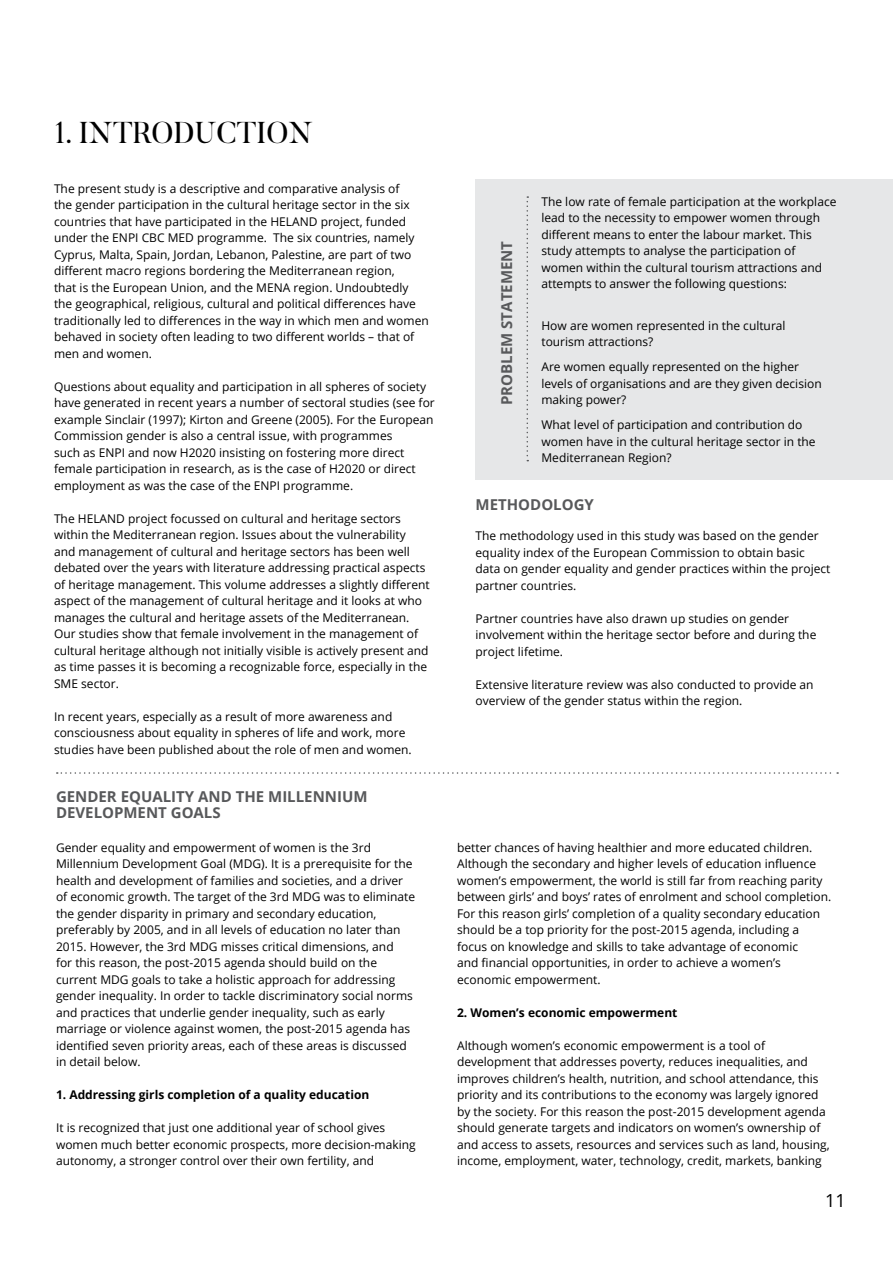
<style>
.page{position:relative;width:893px;height:1263px;background:#fff}
.page>*{position:absolute;margin:0;border:0;box-sizing:border-box;transform-origin:0 0}
.t1{font:30px "Butler";color:#000}
.t2{font:18px "Open Sans";color:#000}
.t3{font:700 15px "Open Sans";color:#58595b}
.t4{font:12px/16.5px "Open Sans";color:#000}
.t5{font:700 12px "Open Sans";color:#000}
</style>
<div class="page">
<div style="left:476px;top:179px;width:417px;height:301px;background:#e6e7e8"></div>
<svg style="left:526px;top:196px;width:2px;height:265px"></svg>
<svg style="left:57px;top:772px;width:781px;height:2px"></svg>
<h1 class="t1" style="left:54px;top:114px;width:260px">1. INTRODUCTION</h1>
<p class="t4" style="left:54px;top:180px;width:376px">The present study is a descriptive and comparative analysis of<br>the gender participation in the cultural heritage sector in the six countries that have participated in the HELAND project, funded under the ENPI CBC MED programme. The six countries, namely Cyprus, Malta, Spain, Jordan, Lebanon, Palestine, are part of two different macro regions bordering the Mediterranean region,<br>that is the European Union, and the MENA region. Undoubtedly the geographical, religious, cultural and political differences have traditionally led to differences in the way in which men and women behaved in society often leading to two different worlds – that of men and women.</p>
<p class="t4" style="left:54px;top:378px;width:382px">Questions about equality and participation in all spheres of society have generated in recent years a number of sectoral studies (see for example Sinclair (1997); Kirton and Greene (2005). For the European Commission gender is also a central issue, with programmes<br>such as ENPI and now H2020 insisting on fostering more direct female participation in research, as is the case of H2020 or direct employment as was the case of the ENPI programme.</p>
<p class="t4" style="left:54px;top:510px;width:377px">The HELAND project focussed on cultural and heritage sectors within the Mediterranean region. Issues about the vulnerability and management of cultural and heritage sectors has been well debated over the years with literature addressing practical aspects of heritage management. This volume addresses a slightly different aspect of the management of cultural heritage and it looks at who manages the cultural and heritage assets of the Mediterranean.<br>Our studies show that female involvement in the management of cultural heritage although not initially visible is actively present and as time passes it is becoming a recognizable force, especially in the SME sector.</p>
<p class="t4" style="left:54px;top:708px;width:359px">In recent years, especially as a result of more awareness and consciousness about equality in spheres of life and work, more studies have been published about the role of men and women.</p>
<p class="t3" style="left:56px;top:786px;width:11px">Gende</p>
<p class="t3" style="left:107px;top:786px;width:55px">r Equalit</p>
<p class="t3" style="left:185px;top:786px;width:26px">y and</p>
<p class="t3" style="left:236px;top:786px;width:11px">the</p>
<p class="t3" style="left:268px;top:786px;width:10px">Millenni</p>
<p class="t3" style="left:342px;top:786px;width:27px">um</p>
<p class="t3" style="left:56px;top:802px;width:92px">Development</p>
<p class="t3" style="left:171px;top:802px;width:33px">Goals</p>
<p class="t4" style="left:56px;top:839px;width:361px">Gender equality and empowerment of women is the 3rd Millennium Development Goal (MDG). It is a prerequisite for the health and development of families and societies, and a driver of economic growth. The target of the 3rd MDG was to eliminate the gender disparity in primary and secondary education, preferably by 2005, and in all levels of education no later than 2015. However, the 3rd MDG misses critical dimensions, and<br>for this reason, the post-2015 agenda should build on the current MDG goals to take a holistic approach for addressing gender inequality. In order to tackle discriminatory social norms and practices that underlie gender inequality, such as early marriage or violence against women, the post-2015 agenda has identified seven priority areas, each of these areas is discussed in detail below.</p>
<p class="t5" style="left:56px;top:1086px;width:315px">1. Addressing girls completion of a quality education</p>
<p class="t4" style="left:56px;top:1119px;width:361px">It is recognized that just one additional year of school gives women much better economic prospects, more decision-making autonomy, a stronger control over their own fertility, and</p>
<p class="t3" style="left:496px;top:405px;width:164px;rotate:-90deg">Problem Statement</p>
<p class="t4" style="left:541px;top:193px;width:296px">The low rate of female participation at the workplace lead to the necessity to empower women through different means to enter the labour market. This study attempts to analyse the participation of women within the cultural tourism attractions and attempts to answer the following questions:</p>
<p class="t4" style="left:541px;top:317px;width:246px">How are women represented in the cultural tourism attractions?</p>
<p class="t4" style="left:541px;top:358px;width:282px">Are women equally represented on the higher levels of organisations and are they given decision making power?</p>
<p class="t4" style="left:541px;top:416px;width:276px">What level of participation and contribution do women have in the cultural heritage sector in the<br>Mediterranean Region?</p>
<p class="t3" style="left:476px;top:494px;width:12px">Meth</p>
<p class="t3" style="left:518px;top:494px;width:77px">odology</p>
<p class="t4" style="left:476px;top:527px;width:356px">The methodology used in this study was based on the gender equality index of the European Commission to obtain basic data on gender equality and gender practices within the project partner countries.</p>
<p class="t4" style="left:476px;top:610px;width:342px">Partner countries have also drawn up studies on gender involvement within the heritage sector before and during the project lifetime.</p>
<p class="t4" style="left:476px;top:676px;width:340px">Extensive literature review was also conducted to provide an overview of the gender status within the region.</p>
<p class="t4" style="left:457px;top:839px;width:376px">better chances of having healthier and more educated children.<br>Although the secondary and higher levels of education influence women’s empowerment, the world is still far from reaching parity between girls’ and boys’ rates of enrolment and school completion.<br>For this reason girls’ completion of a quality secondary education should be a top priority for the post-2015 agenda, including a focus on knowledge and skills to take advantage of economic<br>and financial opportunities, in order to achieve a women’s economic empowerment.</p>
<p class="t5" style="left:457px;top:1004px;width:222px">2. Women’s economic empowerment</p>
<p class="t4" style="left:457px;top:1037px;width:374px">Although women’s economic empowerment is a tool of development that addresses poverty, reduces inequalities, and improves children’s health, nutrition, and school attendance, this priority and its contributions to the economy was largely ignored by the society. For this reason the post-2015 development agenda should generate targets and indicators on women’s ownership of and access to assets, resources and services such as land, housing, income, employment, water, technology, credit, markets, banking</p>
<h2 class="t2" style="left:825px;top:1188px;width:22px">11</h2>
</div>
